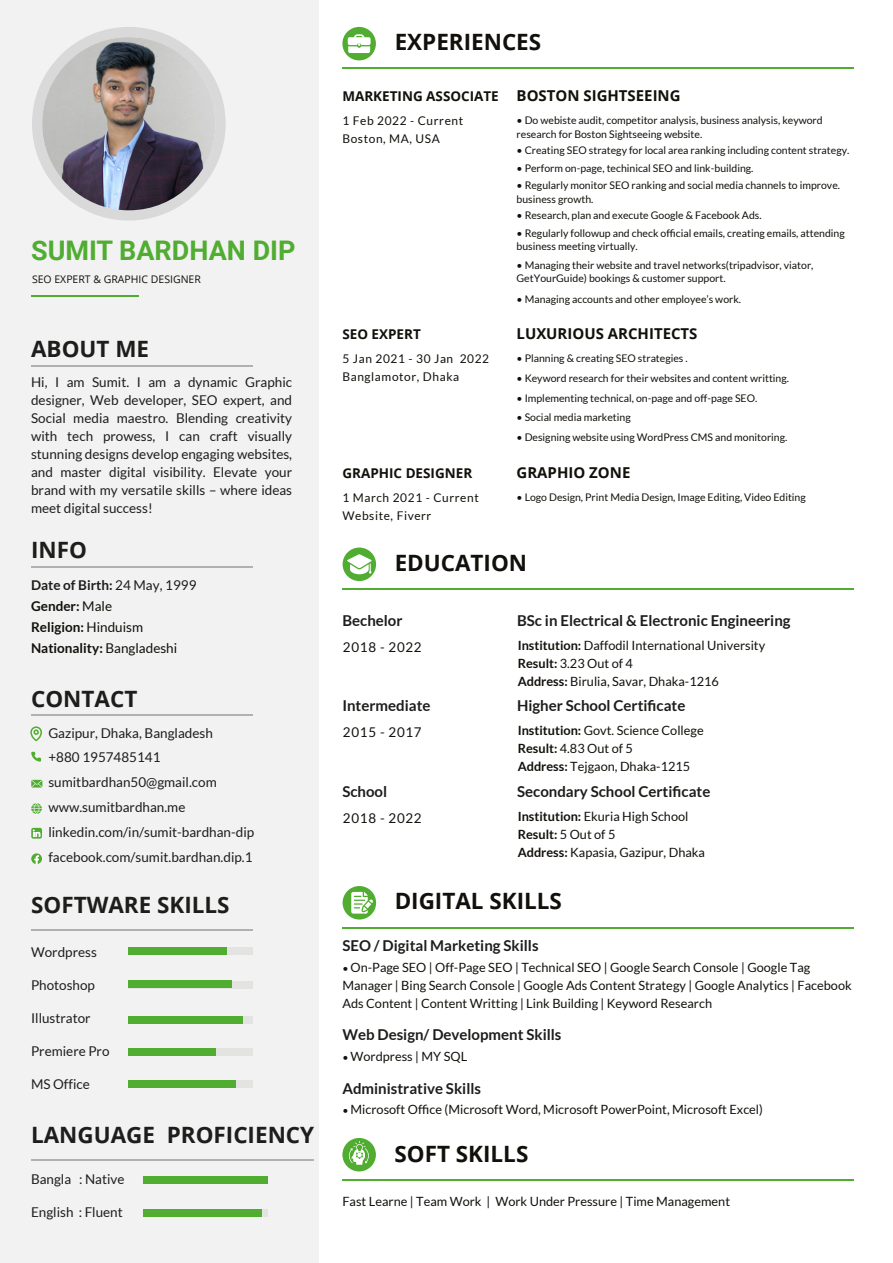
<style>
.page{position:relative;width:893px;height:1263px;background:#fff}
.page>*{position:absolute;margin:0;border:0;box-sizing:border-box;transform-origin:0 0}
.t1{font:700 27px "Roboto";color:#51ad32}
.t2{font:700 22.5px "Open Sans";color:#1d1d1b}
.t3{font:700 22.5px "Open Sans";color:#12100b}
.t4{font:700 15px "Lato";color:#1d1d1b}
.t5{font:700 15px "Open Sans";color:#12100b}
.t6{font:13.5px/18px "Lato";color:#1d1d1b;text-align:justify}
.t7{font:700 13.5px/21.1px "Lato";color:#12100b}
.t8{font:700 13.5px "Open Sans";color:#12100b}
.t9{font:13.5px "Lato";letter-spacing:.05em;color:#12100b}
.t10{font:12.75px/18px "Lato";color:#12100b}
.t11{font:12px/18px "Lato";letter-spacing:.05em;color:#12100b}
.t12{font:10.5px/13.5px "Lato";color:#12100b}
.t13{font:10.5px "Open Sans";color:#12100b}
.s1{color:#1d1d1b}
.s2{font-weight:400;color:#1d1d1b}
.s3{font-weight:400}
.s4{font-weight:700}
.s5{font-size:10.5px}
</style>
<div class="page">
<div style="left:0;top:0;width:319px;height:1263px;background:#f2f2f2"></div>
<hr style="left:342px;top:67px;width:512px;height:2px;background:#51ad32">
<div style="left:342px;top:27px;width:34px;height:33px;background:#51ad32;border-radius:50%"></div>
<svg style="left:348px;top:34px;width:23px;height:19px"></svg>
<hr style="left:342px;top:589px;width:512px;height:1px;background:#51ad32">
<div style="left:343px;top:547px;width:33px;height:34px;background:#51ad32;border-radius:50%"></div>
<svg style="left:347px;top:554px;width:25px;height:20px"></svg>
<svg style="left:32px;top:27px;width:194px;height:194px"></svg>
<hr style="left:31px;top:295px;width:108px;height:1px;background:#51ad32">
<hr style="left:31px;top:365px;width:221px;height:2px;background:#b1b1b1">
<hr style="left:31px;top:715px;width:221px;height:1px;background:#b1b1b1">
<div style="left:128px;top:1080px;width:125px;height:8px;background:#e3e3e2"></div>
<div style="left:128px;top:1080px;width:108px;height:8px;background:#51ad32"></div>
<div style="left:128px;top:1048px;width:125px;height:8px;background:#e3e3e2"></div>
<div style="left:128px;top:1048px;width:88px;height:8px;background:#51ad32"></div>
<div style="left:128px;top:1016px;width:125px;height:8px;background:#e3e3e2"></div>
<div style="left:128px;top:1016px;width:114px;height:8px;background:#51ad32"></div>
<div style="left:128px;top:981px;width:125px;height:8px;background:#e3e3e2"></div>
<div style="left:128px;top:980px;width:104px;height:8px;background:#51ad32"></div>
<div style="left:128px;top:947px;width:125px;height:8px;background:#e3e3e2"></div>
<div style="left:128px;top:947px;width:99px;height:8px;background:#51ad32"></div>
<div style="left:143px;top:1175px;width:125px;height:8px;background:#51ad32"></div>
<svg style="left:261px;top:1209px;width:7px;height:8px"></svg>
<div style="left:143px;top:1209px;width:118px;height:8px;background:#51ad32"></div>
<hr style="left:31px;top:929px;width:221px;height:2px;background:#b1b1b1">
<hr style="left:31px;top:1159px;width:283px;height:2px;background:#b1b1b1">
<svg style="left:30px;top:726px;width:12px;height:16px"></svg>
<svg style="left:31px;top:752px;width:10px;height:10px"></svg>
<svg style="left:31px;top:780px;width:11px;height:7px"></svg>
<svg style="left:31px;top:803px;width:11px;height:11px"></svg>
<svg style="left:31px;top:828px;width:11px;height:11px"></svg>
<svg style="left:31px;top:853px;width:11px;height:11px"></svg>
<hr style="left:31px;top:566px;width:221px;height:2px;background:#b1b1b1">
<hr style="left:342px;top:927px;width:512px;height:1px;background:#51ad32">
<div style="left:343px;top:886px;width:33px;height:33px;background:#51ad32;border-radius:50%"></div>
<svg style="left:351px;top:892px;width:22px;height:21px"></svg>
<img style="left:42px;top:37px;width:173px;height:173px;border-radius:87px">
<hr style="left:342px;top:1179px;width:512px;height:1px;background:#51ad32">
<div style="left:342px;top:1138px;width:34px;height:33px;background:#51ad32;border-radius:50%"></div>
<svg style="left:348px;top:1141px;width:22px;height:24px"></svg>
<h1 class="t1" style="left:31px;top:231px;width:266px">SUMIT BARDHAN DIP</h1>
<p class="t13" style="left:32px;top:272px;width:170px">SEO EXPERT &amp; GRAPHIC DESIGNER</p>
<h2 class="t2" style="left:31px;top:333px;width:120px">ABOUT ME</h2>
<p class="t6" style="left:31px;top:373px;width:263px">Hi, I am Sumit. I am a dynamic Graphic designer, Web developer, SEO expert, and Social media maestro. Blending creativity with tech prowess, I can craft visually stunning designs develop engaging websites, and master digital visibility. Elevate your brand with my versatile skills – where ideas meet digital success!</p>
<h2 class="t2" style="left:31px;top:534px;width:57px">INFO</h2>
<p class="t7" style="left:31px;top:574px;width:167px"><span class="s1">Date of Birth:</span> <span class="s2">24 May, 1999<br></span>Gender: <span class="s3">Male<br></span>Religion: <span class="s3">Hinduism<br></span>Nationality: <span class="s3">Bangladeshi</span></p>
<h2 class="t2" style="left:31px;top:683px;width:108px">CONTACT</h2>
<p class="t6" style="left:48px;top:724px;width:166px">Gazipur, Dhaka, Bangladesh</p>
<p class="t6" style="left:48px;top:770px;width:207px;line-height:25px;text-align:left">sumitbardhan50@gmail.com www.sumitbardhan.me linkedin.com/in/sumit-bardhan-dip facebook.com/sumit.bardhan.dip.1</p>
<p class="t6" style="left:48px;top:748px;width:114px">+880 1957485141</p>
<h2 class="t2" style="left:31px;top:889px;width:200px">SOFTWARE SKILLS</h2>
<p class="t6" style="left:31px;top:943px;width:67px">Wordpress</p>
<p class="t6" style="left:31px;top:976px;width:65px">Photoshop</p>
<p class="t6" style="left:31px;top:1009px;width:61px">Illustrator</p>
<p class="t6" style="left:31px;top:1042px;width:80px">Premiere Pro</p>
<p class="t6" style="left:31px;top:1075px;width:60px">MS Office</p>
<h2 class="t2" style="left:31px;top:1119px;width:285px">LANGUAGE PROFICIENCY</h2>
<p class="t6" style="left:31px;top:1170px;width:95px">Bangla : Native</p>
<p class="t6" style="left:31px;top:1203px;width:93px">English : Fluent</p>
<h2 class="t3" style="left:395px;top:26px;width:148px">EXPERIENCES</h2>
<p class="t8" style="left:342px;top:87px;width:158px">MARKETING ASSOCIATE</p>
<h3 class="t5" style="left:517px;top:85px;width:166px">BOSTON SIGHTSEEING</h3>
<p class="t11" style="left:342px;top:112px;width:122px">1 Feb 2022 - Current<br>Boston, MA, USA</p>
<p class="t12" style="left:517px;top:113px;width:308px">• Do webiste audit, competitor analysis, business analysis, keyword research for Boston Sightseeing website.</p>
<p class="t12" style="left:517px;top:143px;width:334px">• Creating SEO strategy for local area ranking including content strategy.</p>
<p class="t12" style="left:517px;top:162px;width:238px">• Perform on-page, techinical SEO and link-building.</p>
<p class="t12" style="left:517px;top:178px;width:325px">• Regularly monitor SEO ranking and social media channels to improve. business growth.</p>
<p class="t12" style="left:517px;top:209px;width:247px">• Research, plan and execute Google &amp; Facebook Ads.</p>
<p class="t12" style="left:517px;top:226px;width:330px">• Regularly followup and check official emails, creating emails, attending business meeting virtually.</p>
<p class="t12" style="left:517px;top:258px;width:298px">• Managing their website and travel networks(tripadvisor, viator,<br>GetYourGuide) bookings &amp; customer support.</p>
<p class="t12" style="left:517px;top:293px;width:226px">• Managing accounts and other employee’s work.</p>
<p class="t8" style="left:342px;top:325px;width:80px">SEO EXPERT</p>
<h3 class="t5" style="left:517px;top:323px;width:182px">LUXURIOUS ARCHITECTS</h3>
<p class="t11" style="left:342px;top:350px;width:148px">5 Jan 2021 - 30 Jan 2022<br>Banglamotor, Dhaka</p>
<p class="t12" style="left:517px;top:352px;width:173px">• Planning &amp; creating SEO strategies .</p>
<p class="t12" style="left:517px;top:371px;width:274px">• Keyword research for their websites and content writting.</p>
<p class="t12" style="left:517px;top:391px;width:242px">• Implementing technical, on-page and off-page SEO.</p>
<p class="t12" style="left:517px;top:411px;width:116px">• Social media marketing</p>
<p class="t12" style="left:517px;top:430px;width:272px">• Designing website using WordPress CMS and monitoring.</p>
<p class="t8" style="left:342px;top:463px;width:131px">GRAPHIC DESIGNER</p>
<h3 class="t5" style="left:517px;top:462px;width:115px">GRAPHIO ZONE</h3>
<p class="t11" style="left:342px;top:488px;width:138px">1 March 2021 - Current<br>Website, Fiverr</p>
<p class="t12" style="left:517px;top:490px;width:291px">• Logo Design, Print Media Design, Image Editing, Video Editing</p>
<h2 class="t3" style="left:395px;top:547px;width:134px">EDUCATION</h2>
<h3 class="t4" style="left:342px;top:612px;width:62px">Bechelor</h3>
<h3 class="t4" style="left:517px;top:612px;width:275px">BSc in Electrical &amp; Electronic Engineering</h3>
<p class="t9" style="left:343px;top:639px;width:80px">2018 - 2022</p>
<p class="t10" style="left:518px;top:636px;width:249px"><span class="s4">Institution:</span> Daffodil International University<br><span class="s4">Result:</span> 3.23 Out of 4<br><span class="s4">Address:</span> Birulia, Savar, Dhaka-1216</p>
<h3 class="t4" style="left:342px;top:697px;width:90px">Intermediate</h3>
<h3 class="t4" style="left:517px;top:697px;width:170px">Higher School Certificate</h3>
<p class="t9" style="left:343px;top:725px;width:80px">2015 - 2017</p>
<p class="t10" style="left:518px;top:721px;width:188px"><span class="s4">Institution:</span> Govt. Science College<br><span class="s4">Result:</span> 4.83 Out of 5<br><span class="s4">Address:</span> Tejgaon, Dhaka-1215</p>
<h3 class="t4" style="left:342px;top:783px;width:46px">School</h3>
<h3 class="t4" style="left:517px;top:783px;width:195px">Secondary School Certificate</h3>
<p class="t9" style="left:343px;top:811px;width:80px">2018 - 2022</p>
<p class="t10" style="left:518px;top:807px;width:189px"><span class="s4">Institution:</span> Ekuria High School<br><span class="s4">Result:</span> 5 Out of 5<br><span class="s4">Address:</span> Kapasia, Gazipur, Dhaka</p>
<h2 class="t3" style="left:395px;top:885px;width:169px">DIGITAL SKILLS</h2>
<h3 class="t4" style="left:342px;top:937px;width:198px">SEO / Digital Marketing Skills</h3>
<p class="t10" style="left:342px;top:958px;width:511px"><span class="s5">•</span> On-Page SEO | Off-Page SEO | Technical SEO | Google Search Console | Google Tag<br>Manager | Bing Search Console | Google Ads Content Strategy | Google Analytics | Facebook<br>Ads Content | Content Writting | Link Building | Keyword Research</p>
<h3 class="t4" style="left:342px;top:1026px;width:221px">Web Design/ Development Skills</h3>
<p class="t10" style="left:342px;top:1047px;width:126px"><span class="s5">•</span> Wordpress | MY SQL</p>
<h3 class="t4" style="left:342px;top:1080px;width:140px">Administrative Skills</h3>
<p class="t10" style="left:342px;top:1100px;width:422px"><span class="s5">•</span> Microsoft Office (Microsoft Word, Microsoft PowerPoint, Microsoft Excel)</p>
<h2 class="t3" style="left:394px;top:1138px;width:135px">SOFT SKILLS</h2>
<p class="t10" style="left:342px;top:1192px;width:389px">Fast Learne | Team Work | Work Under Pressure | Time Management</p>
</div>
